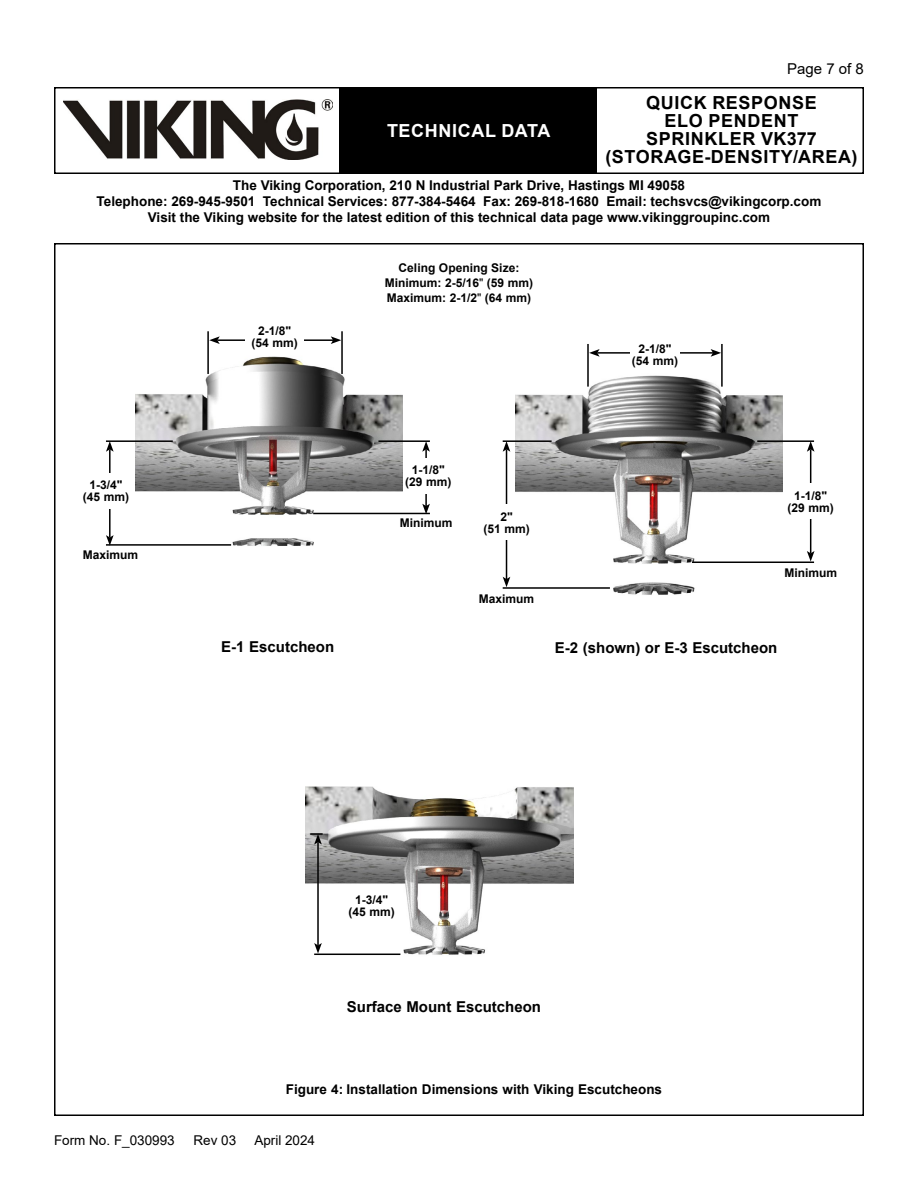
<style>
.page{position:relative;width:918px;height:1188px;background:#fff}
.page>*{position:absolute;margin:0;border:0;box-sizing:border-box;transform-origin:0 0}
.t1{font:700 18px/18px "Arial";letter-spacing:.035em;color:#000;text-align:center}
.t2{font:700 18px "Arial";letter-spacing:.035em;color:#fff}
.t3{font:700 15px "Arial";color:#000}
.t4{font:15px "Arial";color:#000}
.t5{font:700 13.5px/16.2px "Arial";color:#000;text-align:center}
.t6{font:13.5px "Arial";color:#000}
.t7{font:700 12px/12px "Arial";color:#000;text-align:center}
.s1{font-weight:400}
</style>
<div class="page">
<div style="left:54px;top:87px;width:810px;height:87px;border:2px solid #000"></div>
<div style="left:340px;top:88px;width:257px;height:84px;background:#000"></div>
<img style="left:63px;top:99px;width:269px;height:60px">
<img style="left:135px;top:356px;width:268px;height:190px">
<img style="left:515px;top:349px;width:268px;height:246px">
<img style="left:306px;top:786px;width:267px;height:169px">
<hr style="left:106px;top:440px;width:67px;height:2px;background:#000">
<hr style="left:503px;top:440px;width:49px;height:2px;background:#000">
<hr style="left:378px;top:440px;width:52px;height:2px;background:#000">
<hr style="left:757px;top:440px;width:57px;height:2px;background:#000">
<hr style="left:106px;top:544px;width:125px;height:2px;background:#000">
<hr style="left:503px;top:587px;width:107px;height:2px;background:#000">
<hr style="left:314px;top:954px;width:86px;height:1px;background:#000">
<hr style="left:313px;top:513px;width:117px;height:1px;background:#000">
<hr style="left:692px;top:562px;width:122px;height:1px;background:#000">
<hr style="left:207px;top:331px;width:2px;height:43px;background:#000">
<hr style="left:587px;top:344px;width:2px;height:43px;background:#000">
<hr style="left:341px;top:331px;width:2px;height:43px;background:#000">
<hr style="left:721px;top:344px;width:2px;height:43px;background:#000">
<hr style="left:109px;top:449px;width:2px;height:88px;background:#000">
<svg style="left:106px;top:441px;width:8px;height:11px"></svg>
<svg style="left:106px;top:535px;width:8px;height:11px"></svg>
<hr style="left:506px;top:449px;width:1px;height:130px;background:#000">
<svg style="left:503px;top:441px;width:7px;height:11px"></svg>
<svg style="left:503px;top:577px;width:7px;height:10px"></svg>
<hr style="left:317px;top:842px;width:2px;height:103px;background:#000">
<svg style="left:310px;top:833px;width:13px;height:12px"></svg>
<svg style="left:314px;top:943px;width:8px;height:11px"></svg>
<hr style="left:425px;top:449px;width:2px;height:57px;background:#000">
<svg style="left:422px;top:441px;width:8px;height:11px"></svg>
<svg style="left:422px;top:504px;width:8px;height:10px"></svg>
<hr style="left:810px;top:449px;width:1px;height:104px;background:#000">
<svg style="left:807px;top:441px;width:8px;height:11px"></svg>
<svg style="left:807px;top:551px;width:8px;height:11px"></svg>
<hr style="left:217px;top:339px;width:116px;height:2px;background:#000">
<svg style="left:331px;top:336px;width:10px;height:8px"></svg>
<svg style="left:209px;top:336px;width:11px;height:8px"></svg>
<hr style="left:597px;top:352px;width:116px;height:2px;background:#000">
<svg style="left:711px;top:349px;width:10px;height:8px"></svg>
<svg style="left:589px;top:349px;width:11px;height:8px"></svg>
<div style="left:246px;top:319px;width:58px;height:35px;background:#fff"></div>
<div style="left:77px;top:473px;width:58px;height:35px;background:#fff"></div>
<div style="left:482px;top:504px;width:49px;height:36px;background:#fff"></div>
<div style="left:630px;top:336px;width:50px;height:36px;background:#fff"></div>
<div style="left:347px;top:888px;width:49px;height:35px;background:#fff"></div>
<div style="left:786px;top:483px;width:50px;height:36px;background:#fff"></div>
<div style="left:405px;top:458px;width:47px;height:35px;background:#fff"></div>
<div style="left:477px;top:592px;width:59px;height:13px;background:#fff"></div>
<div style="left:397px;top:516px;width:58px;height:13px;background:#fff"></div>
<div style="left:782px;top:566px;width:58px;height:13px;background:#fff"></div>
<h1 class="t2" style="left:387px;top:118px;width:165px">TECHNICAL DATA</h1>
<p class="t4" style="left:787px;top:59px;width:78px">Page 7 of 8</p>
<h1 class="t1" style="left:605px;top:93px;width:254px">QUICK RESPONSE<br>ELO PENDENT<br>SPRINKLER VK377 (STORAGE-DENSITY/AREA)</h1>
<p class="t5" style="left:97px;top:177px;width:726px">The Viking Corporation, 210 N Industrial Park Drive, Hastings MI 49058<br>Telephone: 269-945-9501 Technical Services: 877-384-5464 Fax: 269-818-1680 Email: techsvcs@vikingcorp.com<br>Visit the Viking website for the latest edition of this technical data page www.vikinggroupinc.com</p>
<p class="t7" style="left:83px;top:479px;width:48px">1-3/4" (45 mm)</p>
<p class="t7" style="left:83px;top:549px;width:57px">Maximum</p>
<p class="t7" style="left:251px;top:325px;width:48px">2-1/8" (54 mm)</p>
<p class="t7" style="left:385px;top:260px;width:150px;line-height:15.3px">Celing Opening Size:<br>Minimum: 2-5/16<span class="s1">ʺ</span> (59 mm)<br>Maximum: 2-1/2<span class="s1">ʺ</span> (64 mm)</p>
<p class="t7" style="left:632px;top:342px;width:48px">2-1/8" (54 mm)</p>
<p class="t7" style="left:405px;top:464px;width:48px">1-1/8" (29 mm)</p>
<p class="t7" style="left:400px;top:516px;width:54px">Minimum</p>
<p class="t7" style="left:483px;top:510px;width:48px">2"<br>(51 mm)</p>
<p class="t7" style="left:479px;top:593px;width:57px">Maximum</p>
<p class="t7" style="left:788px;top:490px;width:48px">1-1/8" (29 mm)</p>
<p class="t7" style="left:784px;top:567px;width:54px">Minimum</p>
<p class="t3" style="left:221px;top:636px;width:114px">E-1 Escutcheon</p>
<p class="t3" style="left:555px;top:638px;width:224px">E-2 (shown) or E-3 Escutcheon</p>
<p class="t7" style="left:348px;top:894px;width:48px">1-3/4" (45 mm)</p>
<p class="t3" style="left:347px;top:996px;width:196px">Surface Mount Escutcheon</p>
<p class="t5" style="left:286px;top:1081px;width:378px">Figure 4: Installation Dimensions with Viking Escutcheons</p>
<p class="t6" style="left:54px;top:1131px;width:122px">Form No. F_030993</p>
<p class="t6" style="left:194px;top:1131px;width:44px">Rev 03</p>
<p class="t6" style="left:254px;top:1131px;width:62px">April 2024</p>
</div>
